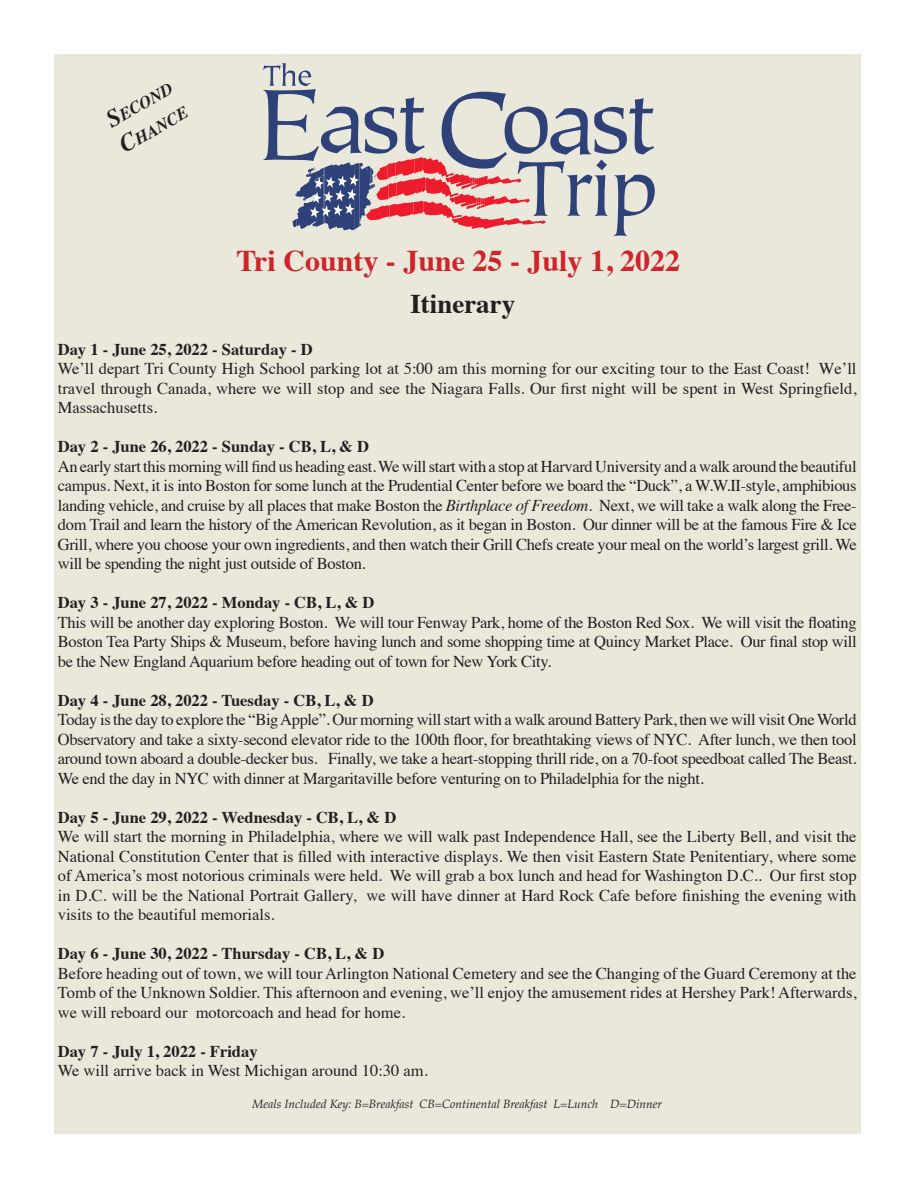
<style>
.page{position:relative;width:918px;height:1188px;background:#fff}
.page>*{position:absolute;margin:0;border:0;box-sizing:border-box;transform-origin:0 0}
.t1{font:700 30px "Times";color:#d1232a}
.t2{font:700 27px "Times";color:#231f20}
.t3{font:italic 700 16.8px "Times";color:#231f20}
.t4{font:16.5px/19.5px "Times";color:#231f20;text-align:justify}
.t5{font:700 16.5px "Times";color:#231f20}
.t6{font:italic 12px "Palatino";color:#231f20}
.s1{font-size:24px}
.s2{font-style:italic}
</style>
<div class="page">
<div style="left:54px;top:54px;width:806px;height:1080px;background:#e9e8db"></div>
<svg style="left:263px;top:63px;width:392px;height:173px"></svg>
<p class="t3" style="left:101px;top:109px;width:74px;rotate:-30deg"><span class="s1">S</span>econd</p>
<p class="t3" style="left:114px;top:135px;width:76px;rotate:-30deg"><span class="s1">C</span>hance</p>
<p class="t1" style="left:236px;top:232px;width:445px">Tri County - June 25 - July 1, 2022</p>
<p class="t2" style="left:410px;top:278px;width:106px">Itinerary</p>
<p class="t5" style="left:58px;top:333px;width:256px">Day 1 - June 25, 2022 - Saturday - D</p>
<p class="t4" style="left:58px;top:358px;width:800px">We’ll depart Tri County High School parking lot at 5:00 am this morning for our exciting tour to the East Coast! We’ll travel through Canada, where we will stop and see the Niagara Falls. Our first night will be spent in West Springfield, Massachusetts.</p>
<p class="t5" style="left:58px;top:431px;width:313px">Day 2 - June 26, 2022 - Sunday - CB, L, &amp; D</p>
<p class="t4" style="left:58px;top:455px;width:800px">An early start this morning will find us heading east. We will start with a stop at Harvard University and a walk around the beautiful campus. Next, it is into Boston for some lunch at the Prudential Center before we board the “Duck”, a W.W.II-style, amphibious landing vehicle, and cruise by all places that make Boston the <span class="s2">Birthplace of Freedom</span>. Next, we will take a walk along the Free&shy;dom Trail and learn the history of the American Revolution, as it began in Boston. Our dinner will be at the famous Fire &amp; Ice Grill, where you choose your own ingredients, and then watch their Grill Chefs create your meal on the world’s largest grill. We will be spending the night just outside of Boston.</p>
<p class="t5" style="left:58px;top:587px;width:318px">Day 3 - June 27, 2022 - Monday - CB, L, &amp; D</p>
<p class="t4" style="left:58px;top:611px;width:800px">This will be another day exploring Boston. We will tour Fenway Park, home of the Boston Red Sox. We will visit the floating Boston Tea Party Ships &amp; Museum, before having lunch and some shopping time at Quincy Market Place. Our final stop will be the New England Aquarium before heading out of town for New York City.</p>
<p class="t5" style="left:58px;top:684px;width:317px">Day 4 - June 28, 2022 - Tuesday - CB, L, &amp; D</p>
<p class="t4" style="left:58px;top:709px;width:800px">Today is the day to explore the “Big Apple”. Our morning will start with a walk around Battery Park, then we will visit One World Observatory and take a sixty-second elevator ride to the 100th floor, for breathtaking views of NYC. After lunch, we then tool around town aboard a double-decker bus. Finally, we take a heart-stopping thrill ride, on a 70-foot speedboat called The Beast.<br>We end the day in NYC with dinner at Margaritaville before venturing on to Philadelphia for the night.</p>
<p class="t5" style="left:58px;top:801px;width:340px">Day 5 - June 29, 2022 - Wednesday - CB, L, &amp; D</p>
<p class="t4" style="left:58px;top:826px;width:800px">We will start the morning in Philadelphia, where we will walk past Independence Hall, see the Liberty Bell, and visit the National Constitution Center that is filled with interactive displays. We then visit Eastern State Penitentiary, where some of America’s most notorious criminals were held. We will grab a box lunch and head for Washington D.C.. Our first stop in D.C. will be the National Portrait Gallery, we will have dinner at Hard Rock Cafe before finishing the evening with visits to the beautiful memorials.</p>
<p class="t5" style="left:58px;top:938px;width:328px">Day 6 - June 30, 2022 - Thursday - CB, L, &amp; D</p>
<p class="t4" style="left:58px;top:962px;width:800px">Before heading out of town, we will tour Arlington National Cemetery and see the Changing of the Guard Ceremony at the Tomb of the Unknown Soldier. This afternoon and evening, we’ll enjoy the amusement rides at Hershey Park! Afterwards, we will reboard our motorcoach and head for home.</p>
<p class="t5" style="left:58px;top:1035px;width:201px">Day 7 - July 1, 2022 - Friday</p>
<p class="t4" style="left:58px;top:1060px;width:372px">We will arrive back in West Michigan around 10:30 am.</p>
<p class="t6" style="left:252px;top:1094px;width:412px">Meals Included Key: B=Breakfast CB=Continental Breakfast L=Lunch D=Dinner</p>
</div>
